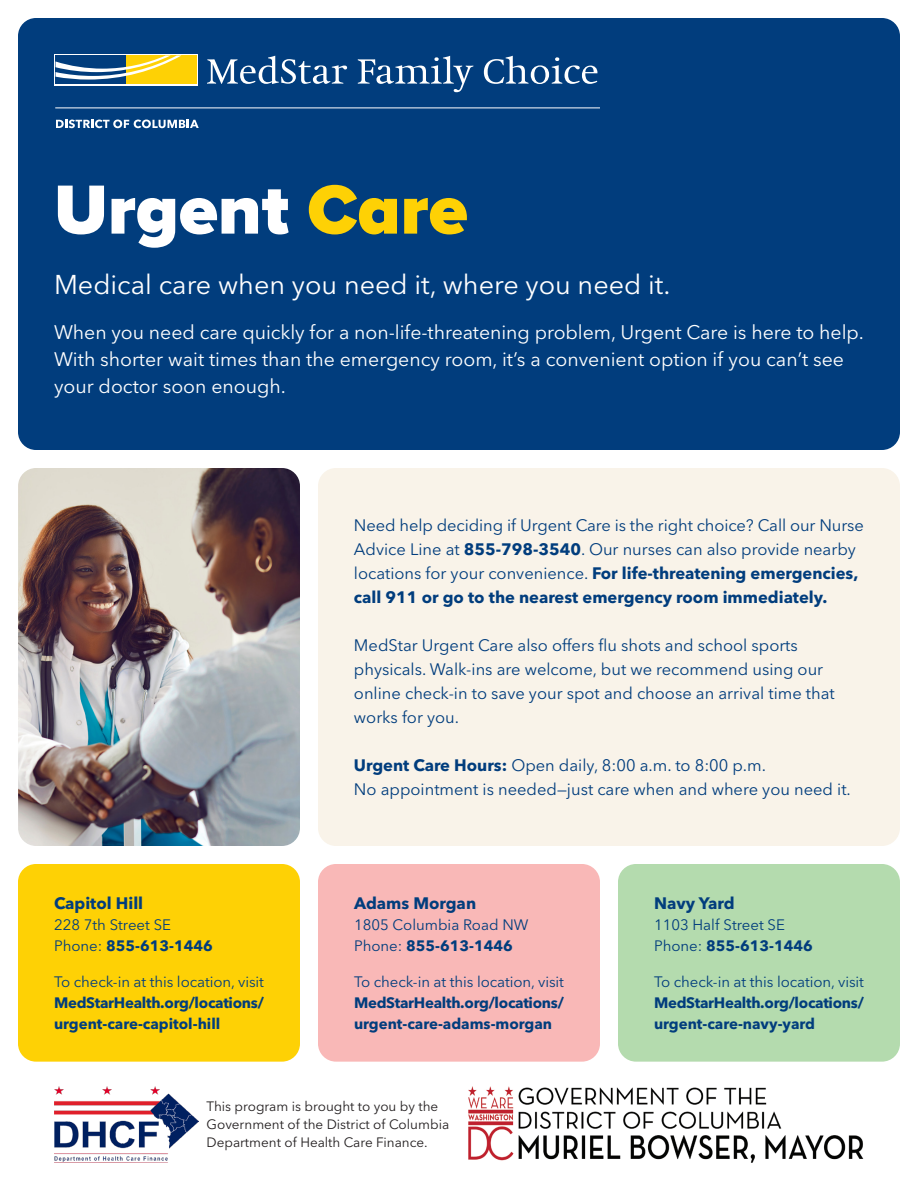
<style>
.page{position:relative;width:918px;height:1188px;background:#fff}
.page>*{position:absolute;margin:0;border:0;box-sizing:border-box;transform-origin:0 0}
.t1{font:900 72px "Proxima Nova A";color:#fff}
.t2{font:27px "Avenir Next LT Pro";color:#fff}
.t3{font:19.5px/27px "Avenir Next LT Pro";color:#fff}
.t4{font:16.5px/24px "Avenir Next LT Pro";color:#013d7d}
.t5{font:700 16.5px "Avenir Next LT Pro";color:#013d7d}
.t6{font:700 15px/21px "Avenir Next LT Pro";letter-spacing:-.02em;color:#013d7d;text-align:justify}
.t7{font:700 15px "Avenir Next LT Pro";color:#013d7d}
.t8{font:15px "Avenir Next LT Pro";color:#013d7d}
.t9{font:13.5px/17.9px "Avenir Next LT Pro";color:#231f20}
.s1{color:#fed105}
.s2{font-weight:400}
.s3{font-weight:700}
</style>
<div class="page">
<div style="left:18px;top:864px;width:282px;height:198px;background:#fed105;border-radius:18px"></div>
<div style="left:318px;top:864px;width:282px;height:198px;background:#f9b8b7;border-radius:18px"></div>
<div style="left:618px;top:864px;width:282px;height:198px;background:#b4dbae;border-radius:18px"></div>
<div style="left:18px;top:18px;width:882px;height:432px;background:#013d7d;border-radius:18px"></div>
<div style="left:318px;top:468px;width:582px;height:378px;background:#f9f3e9;border-radius:18px"></div>
<svg style="left:56px;top:120px;width:143px;height:8px"></svg>
<hr style="left:55px;top:108px;width:545px;height:1px;background:#fff">
<svg style="left:207px;top:56px;width:140px;height:28px"></svg>
<svg style="left:358px;top:56px;width:115px;height:36px"></svg>
<svg style="left:484px;top:56px;width:113px;height:28px"></svg>
<svg style="left:54px;top:54px;width:144px;height:31px"></svg>
<div style="left:126px;top:56px;width:70px;height:28px;background:#fed105"></div>
<div style="left:56px;top:56px;width:70px;height:28px;background:#013d7d"></div>
<svg style="left:56px;top:56px;width:125px;height:24px"></svg>
<img style="left:54px;top:1086px;width:144px;height:76px">
<img style="left:468px;top:1086px;width:396px;height:76px">
<img style="left:18px;top:468px;width:282px;height:378px">
<p class="t1" style="left:54px;top:156px;width:415px">Urgent <span class="s1">Care</span></p>
<p class="t2" style="left:54px;top:268px;width:618px">Medical care when you need it, where you need it.</p>
<p class="t3" style="left:54px;top:318px;width:811px">When you need care quickly for a non-life-threatening problem, Urgent Care is here to help.<br>With shorter wait times than the emergency room, it’s a convenient option if you can’t see your doctor soon enough.</p>
<p class="t5" style="left:54px;top:893px;width:91px">Capitol Hill</p>
<p class="t8" style="left:54px;top:916px;width:119px">228 7th Street SE</p>
<p class="t7" style="left:54px;top:936px;width:160px"><span class="s2">Phone:</span> 855-613-1446</p>
<p class="t6" style="left:54px;top:971px;width:212px"><span class="s2">To check-in at this location, visit </span>MedStarHealth.org/locations/ urgent-care-capitol-hill</p>
<p class="t4" style="left:354px;top:513px;width:511px">Need help deciding if Urgent Care is the right choice? Call our Nurse Advice Line at <span class="s3">855-798-3540</span>. Our nurses can also provide nearby locations for your convenience. <span class="s3">For life-threatening emergencies, call 911 or go to the nearest emergency room immediately.</span></p>
<p class="t4" style="left:354px;top:633px;width:482px">MedStar Urgent Care also offers flu shots and school sports physicals. Walk-ins are welcome, but we recommend using our online check-in to save your spot and choose an arrival time that works for you.</p>
<p class="t4" style="left:354px;top:753px;width:414px"><span class="s3">Urgent Care Hours:</span> Open daily, 8:00 a.m. to 8:00 p.m.</p>
<p class="t4" style="left:354px;top:777px;width:498px">No appointment is needed—just care when and where you need it.</p>
<p class="t5" style="left:354px;top:893px;width:124px">Adams Morgan</p>
<p class="t8" style="left:354px;top:916px;width:176px">1805 Columbia Road NW</p>
<p class="t7" style="left:354px;top:936px;width:160px"><span class="s2">Phone:</span> 855-613-1446</p>
<p class="t6" style="left:354px;top:971px;width:212px"><span class="s2">To check-in at this location, visit </span>MedStarHealth.org/locations/ urgent-care-adams-morgan</p>
<p class="t5" style="left:654px;top:893px;width:82px">Navy Yard</p>
<p class="t8" style="left:654px;top:916px;width:132px">1103 Half Street SE</p>
<p class="t7" style="left:654px;top:936px;width:160px"><span class="s2">Phone:</span> 855-613-1446</p>
<p class="t6" style="left:654px;top:971px;width:212px"><span class="s2">To check-in at this location, visit </span>MedStarHealth.org/locations/ urgent-care-navy-yard</p>
<p class="t9" style="left:207px;top:1098px;width:244px">This program is brought to you by the<br>Government of the District of Columbia<br>Department of Health Care Finance.</p>
</div>
